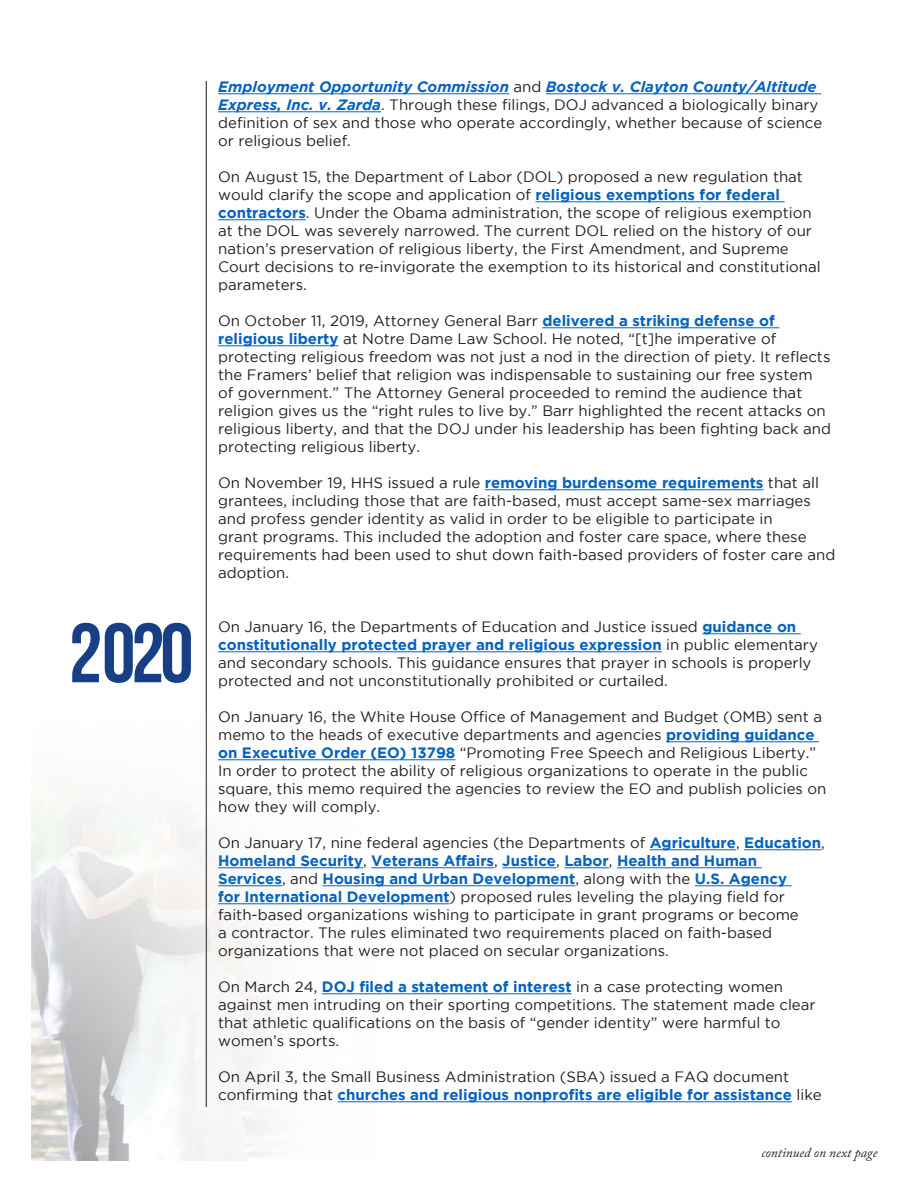
<style>
.page{position:relative;width:918px;height:1188px;background:#fff}
.page>*{position:absolute;margin:0;border:0;box-sizing:border-box;transform-origin:0 0}
.t1{font:84px "Bebas Neue";color:#173f85}
.t2{font:15px/18px "Gotham";color:#231f20}
.t3{font:italic 13.5px "Adobe Caslon Pro";color:#231f20}
.s1{font-weight:700;font-style:italic;color:#0563c1}
.s2{font-weight:700;color:#0563c1}
</style>
<div class="page">
<img style="left:32px;top:716px;width:602px;height:445px">
<hr style="left:206px;top:81px;width:1px;height:1026px;background:#231f20">
<hr style="left:218px;top:94px;width:291px;height:1px;background:#0563c1">
<hr style="left:546px;top:94px;width:275px;height:1px;background:#0563c1">
<hr style="left:218px;top:112px;width:163px;height:1px;background:#0563c1">
<hr style="left:535px;top:202px;width:250px;height:1px;background:#0563c1">
<hr style="left:218px;top:220px;width:88px;height:1px;background:#0563c1">
<hr style="left:542px;top:328px;width:237px;height:1px;background:#0563c1">
<hr style="left:218px;top:346px;width:121px;height:1px;background:#0563c1">
<hr style="left:485px;top:490px;width:278px;height:1px;background:#0563c1">
<hr style="left:702px;top:634px;width:99px;height:1px;background:#0563c1">
<hr style="left:218px;top:652px;width:444px;height:1px;background:#0563c1">
<hr style="left:666px;top:742px;width:153px;height:1px;background:#0563c1">
<hr style="left:218px;top:760px;width:237px;height:1px;background:#0563c1">
<hr style="left:650px;top:850px;width:86px;height:1px;background:#0563c1">
<hr style="left:744px;top:850px;width:77px;height:1px;background:#0563c1">
<hr style="left:218px;top:868px;width:145px;height:1px;background:#0563c1">
<hr style="left:371px;top:868px;width:123px;height:1px;background:#0563c1">
<hr style="left:502px;top:868px;width:54px;height:1px;background:#0563c1">
<hr style="left:564px;top:868px;width:45px;height:1px;background:#0563c1">
<hr style="left:617px;top:868px;width:145px;height:1px;background:#0563c1">
<hr style="left:218px;top:886px;width:64px;height:1px;background:#0563c1">
<hr style="left:323px;top:886px;width:252px;height:1px;background:#0563c1">
<hr style="left:695px;top:886px;width:97px;height:1px;background:#0563c1">
<hr style="left:218px;top:904px;width:232px;height:1px;background:#0563c1">
<hr style="left:322px;top:994px;width:250px;height:1px;background:#0563c1">
<hr style="left:338px;top:1102px;width:454px;height:1px;background:#0563c1">
<p class="t1" style="left:69px;top:607px;width:126px">2020</p>
<p class="t2" style="left:218px;top:77px;width:606px"><span class="s1">Employment Opportunity Commission</span> and <span class="s1">Bostock v. Clayton County/Altitude Express, Inc. v. Zarda</span>. Through these filings, DOJ advanced a biologically binary definition of sex and those who operate accordingly, whether because of science or religious belief.</p>
<p class="t2" style="left:218px;top:167px;width:604px">On August 15, the Department of Labor (DOL) proposed a new regulation that would clarify the scope and application of <span class="s2">religious exemptions for federal contractors</span>. Under the Obama administration, the scope of religious exemption at the DOL was severely narrowed. The current DOL relied on the history of our nation’s preservation of religious liberty, the First Amendment, and Supreme Court decisions to re-invigorate the exemption to its historical and constitutional parameters.</p>
<p class="t2" style="left:218px;top:311px;width:614px">On October 11, 2019, Attorney General Barr <span class="s2">delivered a striking defense of religious liberty</span> at Notre Dame Law School. He noted, “[t]he imperative of protecting religious freedom was not just a nod in the direction of piety. It reflects the Framers’ belief that religion was indispensable to sustaining our free system of government.” The Attorney General proceeded to remind the audience that religion gives us the “right rules to live by.” Barr highlighted the recent attacks on religious liberty, and that the DOJ under his leadership has been fighting back and protecting religious liberty.</p>
<p class="t2" style="left:218px;top:473px;width:619px">On November 19, HHS issued a rule <span class="s2">removing burdensome requirements</span> that all grantees, including those that are faith-based, must accept same-sex marriages and profess gender identity as valid in order to be eligible to participate in<br>grant programs. This included the adoption and foster care space, where these requirements had been used to shut down faith-based providers of foster care and adoption.</p>
<p class="t2" style="left:218px;top:617px;width:601px">On January 16, the Departments of Education and Justice issued <span class="s2">guidance on constitutionally protected prayer and religious expression</span> in public elementary and secondary schools. This guidance ensures that prayer in schools is properly protected and not unconstitutionally prohibited or curtailed.</p>
<p class="t2" style="left:218px;top:707px;width:610px">On January 16, the White House Office of Management and Budget (OMB) sent a memo to the heads of executive departments and agencies <span class="s2">providing guidance on Executive Order (EO) 13798</span> “Promoting Free Speech and Religious Liberty.” In order to protect the ability of religious organizations to operate in the public square, this memo required the agencies to review the EO and publish policies on how they will comply.</p>
<p class="t2" style="left:218px;top:833px;width:608px">On January 17, nine federal agencies (the Departments of <span class="s2">Agriculture</span>, <span class="s2">Education</span>, <span class="s2">Homeland Security</span>, <span class="s2">Veterans Affairs</span>, <span class="s2">Justice</span>, <span class="s2">Labor</span>, <span class="s2">Health and Human Services</span>, and <span class="s2">Housing and Urban Development</span>, along with the <span class="s2">U.S. Agency<br>for International Development</span>) proposed rules leveling the playing field for faith-based organizations wishing to participate in grant programs or become<br>a contractor. The rules eliminated two requirements placed on faith-based organizations that were not placed on secular organizations.</p>
<p class="t2" style="left:218px;top:977px;width:599px">On March 24, <span class="s2">DOJ filed a statement of interest</span> in a case protecting women against men intruding on their sporting competitions. The statement made clear that athletic qualifications on the basis of “gender identity” were harmful to women’s sports.</p>
<p class="t2" style="left:218px;top:1067px;width:605px">On April 3, the Small Business Administration (SBA) issued a FAQ document confirming that <span class="s2">churches and religious nonprofits are eligible for assistance</span> like</p>
<p class="t3" style="left:761px;top:1144px;width:118px">continued on next page</p>
</div>
